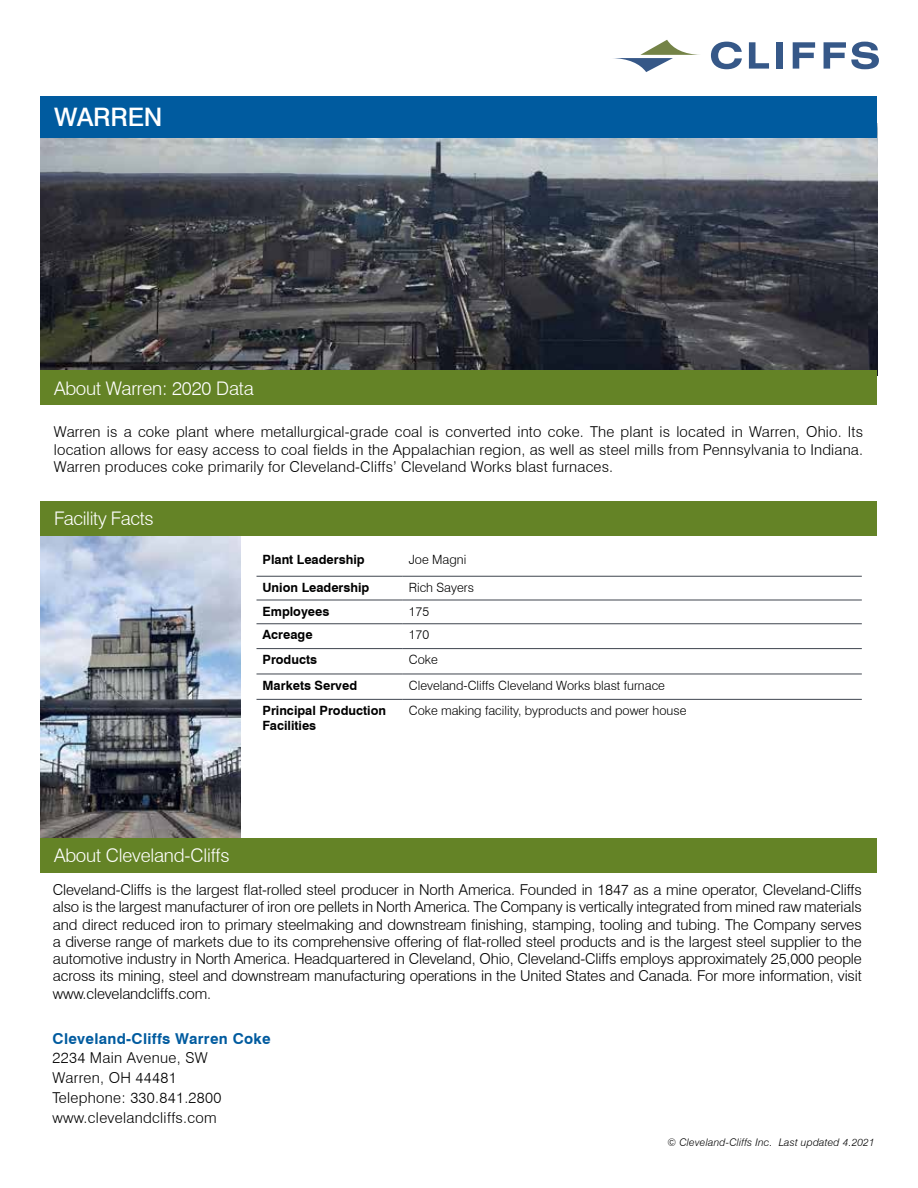
<style>
.page{position:relative;width:918px;height:1188px;background:#fff}
.page>*{position:absolute;margin:0;border:0;box-sizing:border-box;transform-origin:0 0}
.t1{font:500 25.5px "Swiss 721 BT";letter-spacing:-.01em;color:#fff}
.t2{font:300 18.75px "Swiss 721 BT";letter-spacing:-.01em;color:#fff}
.t3{font:300 15px/17.2px "Swiss 721 BT";letter-spacing:.01em;color:#000;text-align:justify}
.t4{font:700 15px "Swiss 721 BT";letter-spacing:.02em;color:#005b9f}
.t5{font:300 12.75px "Swiss 721 BT";color:#000}
.t6{font:700 12.75px/15.3px "Swiss 721 BT";color:#000}
.t7{font:italic 300 10.5px "Swiss 721 BT";letter-spacing:.02em;color:#000}
</style>
<div class="page">
<img style="left:40px;top:536px;width:201px;height:302px">
<img style="left:40px;top:137px;width:838px;height:233px">
<div style="left:40px;top:96px;width:838px;height:41px;background:#005b9f"></div>
<div style="left:40px;top:370px;width:838px;height:35px;background:#648326"></div>
<div style="left:40px;top:501px;width:838px;height:35px;background:#648326"></div>
<svg style="left:711px;top:42px;width:31px;height:27px"></svg>
<svg style="left:749px;top:42px;width:20px;height:27px"></svg>
<div style="left:777px;top:42px;width:6px;height:27px;background:#365888"></div>
<svg style="left:793px;top:42px;width:22px;height:27px"></svg>
<svg style="left:824px;top:42px;width:55px;height:27px"></svg>
<svg style="left:613px;top:40px;width:87px;height:32px"></svg>
<div style="left:40px;top:838px;width:838px;height:34px;background:#648326"></div>
<hr style="left:256px;top:576px;width:147px;height:1px;background:#3f454f">
<hr style="left:403px;top:576px;width:459px;height:1px;background:#3f454f">
<hr style="left:256px;top:600px;width:147px;height:1px;background:#3f454f">
<hr style="left:403px;top:600px;width:459px;height:1px;background:#3f454f">
<hr style="left:256px;top:624px;width:147px;height:1px;background:#3f454f">
<hr style="left:403px;top:624px;width:459px;height:1px;background:#3f454f">
<hr style="left:256px;top:648px;width:147px;height:1px;background:#3f454f">
<hr style="left:403px;top:648px;width:459px;height:1px;background:#3f454f">
<hr style="left:256px;top:674px;width:147px;height:1px;background:#3f454f">
<hr style="left:403px;top:674px;width:459px;height:1px;background:#3f454f">
<hr style="left:256px;top:699px;width:147px;height:1px;background:#3f454f">
<hr style="left:403px;top:699px;width:459px;height:1px;background:#3f454f">
<h1 class="t1" style="left:54px;top:102px;width:110px">WARREN</h1>
<p class="t2" style="left:54px;top:377px;width:201px">About Warren: 2020 Data</p>
<p class="t3" style="left:54px;top:423px;width:811px">Warren is a coke plant where metallurgical-grade coal is converted into coke. The plant is located in Warren, Ohio. Its location allows for easy access to coal fields in the Appalachian region, as well as steel mills from Pennsylvania to Indiana.<br>Warren produces coke primarily for Cleveland-Cliffs’ Cleveland Works blast furnaces.</p>
<p class="t2" style="left:54px;top:507px;width:101px">Facility Facts</p>
<p class="t6" style="left:262px;top:552px;width:104px">Plant Leadership</p>
<p class="t5" style="left:409px;top:552px;width:59px">Joe Magni</p>
<p class="t6" style="left:262px;top:580px;width:108px">Union Leadership</p>
<p class="t5" style="left:409px;top:580px;width:67px">Rich Sayers</p>
<p class="t6" style="left:262px;top:603px;width:68px">Employees</p>
<p class="t5" style="left:409px;top:603px;width:22px">175</p>
<p class="t6" style="left:262px;top:627px;width:52px">Acreage</p>
<p class="t5" style="left:409px;top:627px;width:22px">170</p>
<p class="t6" style="left:262px;top:652px;width:56px">Products</p>
<p class="t5" style="left:409px;top:652px;width:30px">Coke</p>
<p class="t6" style="left:262px;top:677px;width:96px">Markets Served</p>
<p class="t5" style="left:409px;top:677px;width:258px">Cleveland-Cliffs Cleveland Works blast furnace</p>
<p class="t6" style="left:262px;top:703px;width:125px">Principal Production<br>Facilities</p>
<p class="t5" style="left:409px;top:703px;width:279px">Coke making facility, byproducts and power house</p>
<p class="t2" style="left:54px;top:844px;width:177px">About Cleveland-Cliffs</p>
<p class="t3" style="left:53px;top:881px;width:810px">Cleveland-Cliffs is the largest flat-rolled steel producer in North America. Founded in 1847 as a mine operator, Cleveland-Cliffs also is the largest manufacturer of iron ore pellets in North America. The Company is vertically integrated from mined raw materials and direct reduced iron to primary steelmaking and downstream finishing, stamping, tooling and tubing. The Company serves a diverse range of markets due to its comprehensive offering of flat-rolled steel products and is the largest steel supplier to the automotive industry in North America. Headquartered in Cleveland, Ohio, Cleveland-Cliffs employs approximately 25,000 people across its mining, steel and downstream manufacturing operations in the United States and Canada. For more information, visit www.clevelandcliffs.com.</p>
<p class="t4" style="left:53px;top:1029px;width:220px">Cleveland-Cliffs Warren Coke</p>
<p class="t3" style="left:53px;top:1048px;width:170px;line-height:19.8px;text-align:left">2234 Main Avenue, SW<br>Warren, OH 44481<br>Telephone: 330.841.2800 www.clevelandcliffs.com</p>
<p class="t7" style="left:667px;top:1136px;width:209px">© Cleveland-Cliffs Inc. Last updated 4.2021</p>
</div>
